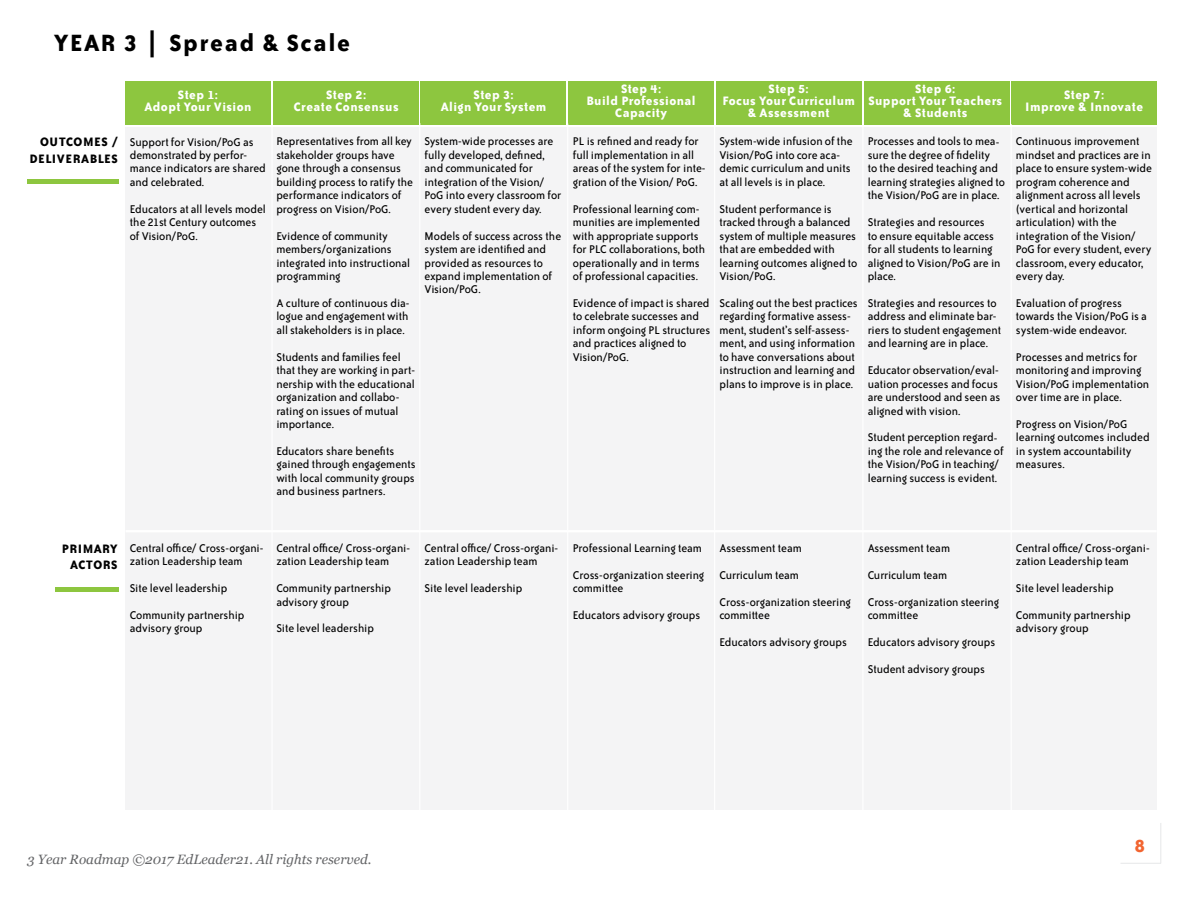
<style>
.page{position:relative;width:1188px;height:918px;background:#fff}
.page>*{position:absolute;margin:0;border:0;box-sizing:border-box;transform-origin:0 0}
.t1{font:700 27px "Bailey Sans ITC Std";letter-spacing:.06em;color:#000}
.t2{font:700 21px "Bailey Sans ITC Std";color:#f26531}
.t3{font:700 14.1px/11.7px "Bailey Sans ITC Std";letter-spacing:.03em;color:#fff;text-align:center}
.t4{font:700 14.1px/16.8px "Bailey Sans ITC Std";letter-spacing:.04em;color:#000;text-align:right}
.t5{font:italic 13.5px "Georgia";color:#636466}
.t6{font:12.9px/13.5px "Bailey Sans ITC Std";color:#000}
</style>
<div class="page">
<hr style="left:1161px;top:823px;width:1px;height:40px;background:#e6e7e8">
<hr style="left:1120px;top:863px;width:41px;height:1px;background:#e6e7e8">
<div style="left:126px;top:127px;width:1031px;height:683px;background:#f4f4f5"></div>
<div style="left:126px;top:81px;width:145px;height:44px;background:#8dc63f"></div>
<div style="left:273px;top:81px;width:145px;height:44px;background:#8dc63f"></div>
<div style="left:421px;top:81px;width:145px;height:44px;background:#8dc63f"></div>
<div style="left:569px;top:81px;width:145px;height:44px;background:#8dc63f"></div>
<div style="left:716px;top:81px;width:145px;height:44px;background:#8dc63f"></div>
<div style="left:864px;top:81px;width:145px;height:44px;background:#8dc63f"></div>
<div style="left:1012px;top:81px;width:145px;height:44px;background:#8dc63f"></div>
<hr style="left:271px;top:124px;width:2px;height:709px;background:#fff">
<hr style="left:126px;top:530px;width:1031px;height:2px;background:#fff">
<hr style="left:419px;top:123px;width:1px;height:709px;background:#fff">
<hr style="left:567px;top:124px;width:1px;height:708px;background:#fff">
<hr style="left:714px;top:124px;width:1px;height:709px;background:#fff">
<hr style="left:862px;top:124px;width:2px;height:709px;background:#fff">
<hr style="left:1011px;top:124px;width:1px;height:709px;background:#fff">
<hr style="left:27px;top:179px;width:92px;height:4px;background:#8dc63f">
<hr style="left:55px;top:587px;width:63px;height:4px;background:#8dc63f">
<h1 class="t1" style="left:54px;top:29px;width:298px">YEAR 3 | Spread &amp; Scale</h1>
<p class="t4" style="left:30px;top:134px;width:90px">OUTCOMES /<br>DELIVERABLES</p>
<p class="t3" style="left:145px;top:89px;width:108px">Step 1:<br>Adopt Your Vision</p>
<p class="t3" style="left:294px;top:89px;width:106px">Step 2:<br>Create Consensus</p>
<p class="t3" style="left:441px;top:89px;width:107px">Step 3:<br>Align Your System</p>
<p class="t3" style="left:586px;top:83px;width:111px">Step 4:<br>Build Professional<br>Capacity</p>
<p class="t3" style="left:722px;top:83px;width:134px">Step 5:<br>Focus Your Curriculum &amp; Assessment</p>
<p class="t3" style="left:868px;top:83px;width:135px">Step 6:<br>Support Your Teachers &amp; Students</p>
<p class="t3" style="left:1025px;top:89px;width:120px">Step 7:<br>Improve &amp; Innovate</p>
<p class="t6" style="left:130px;top:135px;width:138px">Support for Vision/PoG as demonstrated by perfor&shy;mance indicators are shared and celebrated.</p>
<p class="t6" style="left:130px;top:202px;width:138px">Educators at all levels model the 21st Century outcomes of Vision/PoG.</p>
<p class="t6" style="left:276px;top:135px;width:138px">Representatives from all key stakeholder groups have gone through a consensus building process to ratify the performance indicators of progress on Vision/PoG.</p>
<p class="t6" style="left:276px;top:229px;width:135px">Evidence of community members/organizations integrated into instructional programming</p>
<p class="t6" style="left:276px;top:296px;width:135px;text-align:justify">A culture of continuous dia&shy;logue and engagement with all stakeholders is in place.</p>
<p class="t6" style="left:276px;top:350px;width:140px">Students and families feel that they are working in part&shy;nership with the educational organization and collabo&shy;rating on issues of mutual importance.</p>
<p class="t6" style="left:276px;top:445px;width:141px">Educators share benefits gained through engagements with local community groups and business partners.</p>
<p class="t6" style="left:425px;top:135px;width:138px">System-wide processes are fully developed, defined, and communicated for integration of the Vision/<br>PoG into every classroom for every student every day.</p>
<p class="t6" style="left:425px;top:229px;width:138px">Models of success across the system are identified and provided as resources to expand implementation of<br>Vision/PoG.</p>
<p class="t6" style="left:573px;top:135px;width:134px">PL is refined and ready for full implementation in all areas of the system for inte&shy;gration of the Vision/ PoG.</p>
<p class="t6" style="left:573px;top:202px;width:134px">Professional learning com&shy;munities are implemented with appropriate supports for PLC collaborations, both operationally and in terms of professional capacities.</p>
<p class="t6" style="left:573px;top:297px;width:139px">Evidence of impact is shared to celebrate successes and inform ongoing PL structures and practices aligned to<br>Vision/PoG.</p>
<p class="t6" style="left:719px;top:135px;width:135px">System-wide infusion of the<br>Vision/PoG into core aca&shy;demic curriculum and units at all levels is in place.</p>
<p class="t6" style="left:719px;top:202px;width:140px">Student performance is tracked through a balanced system of multiple measures that are embedded with learning outcomes aligned to<br>Vision/PoG.</p>
<p class="t6" style="left:719px;top:297px;width:140px">Scaling out the best practices regarding formative assess&shy;ment, student’s self-assess&shy;ment, and using information to have conversations about instruction and learning and plans to improve is in place.</p>
<p class="t6" style="left:868px;top:135px;width:139px">Processes and tools to mea&shy;sure the degree of fidelity<br>to the desired teaching and learning strategies aligned to the Vision/PoG are in place.</p>
<p class="t6" style="left:868px;top:216px;width:134px">Strategies and resources<br>to ensure equitable access for all students to learning aligned to Vision/PoG are in place.</p>
<p class="t6" style="left:868px;top:296px;width:135px">Strategies and resources to address and eliminate bar&shy;riers to student engagement and learning are in place.</p>
<p class="t6" style="left:868px;top:364px;width:134px">Educator observation/eval&shy;uation processes and focus are understood and seen as aligned with vision.</p>
<p class="t6" style="left:868px;top:431px;width:137px">Student perception regard&shy;ing the role and relevance of the Vision/PoG in teaching/ learning success is evident.</p>
<p class="t6" style="left:1016px;top:135px;width:138px">Continuous improvement mindset and practices are in place to ensure system-wide program coherence and alignment across all levels (vertical and horizontal articulation) with the integration of the Vision/<br>PoG for every student, every classroom, every educator, every day.</p>
<p class="t6" style="left:1016px;top:296px;width:133px">Evaluation of progress towards the Vision/PoG is a system-wide endeavor.</p>
<p class="t6" style="left:1016px;top:350px;width:135px">Processes and metrics for monitoring and improving<br>Vision/PoG implementation over time are in place.</p>
<p class="t6" style="left:1016px;top:418px;width:135px">Progress on Vision/PoG learning outcomes included in system accountability measures.</p>
<p class="t4" style="left:62px;top:540px;width:57px;text-align:center">PRIMARY<br>ACTORS</p>
<p class="t6" style="left:130px;top:541px;width:135px">Central office/ Cross-organi&shy;zation Leadership team</p>
<p class="t6" style="left:130px;top:575px;width:116px;line-height:26.8px">Site level leadership<br>Community partnership</p>
<p class="t6" style="left:130px;top:622px;width:74px">advisory group</p>
<p class="t6" style="left:276px;top:541px;width:135px">Central office/ Cross-organi&shy;zation Leadership team</p>
<p class="t6" style="left:276px;top:582px;width:116px">Community partnership advisory group</p>
<p class="t6" style="left:276px;top:622px;width:99px">Site level leadership</p>
<p class="t6" style="left:425px;top:541px;width:135px">Central office/ Cross-organi&shy;zation Leadership team</p>
<p class="t6" style="left:425px;top:582px;width:99px">Site level leadership</p>
<p class="t6" style="left:573px;top:535px;width:133px;line-height:26.8px">Professional Learning team<br>Cross-organization steering</p>
<p class="t6" style="left:573px;top:575px;width:129px;line-height:26.8px">committee<br>Educators advisory groups</p>
<p class="t6" style="left:719px;top:535px;width:133px;line-height:26.8px">Assessment team<br>Curriculum team<br>Cross-organization steering</p>
<p class="t6" style="left:719px;top:602px;width:129px;line-height:26.8px">committee<br>Educators advisory groups</p>
<p class="t6" style="left:868px;top:535px;width:133px;line-height:26.8px">Assessment team<br>Curriculum team<br>Cross-organization steering</p>
<p class="t6" style="left:868px;top:602px;width:129px;line-height:26.8px">committee<br>Educators advisory groups<br>Student advisory groups</p>
<p class="t6" style="left:1016px;top:541px;width:135px">Central office/ Cross-organi&shy;zation Leadership team</p>
<p class="t6" style="left:1016px;top:575px;width:116px;line-height:26.8px">Site level leadership<br>Community partnership</p>
<p class="t6" style="left:1016px;top:622px;width:74px">advisory group</p>
<p class="t5" style="left:27px;top:851px;width:346px">3 Year Roadmap ©2017 EdLeader21. All rights reserved.</p>
<h2 class="t2" style="left:1135px;top:834px;width:12px">8</h2>
</div>
